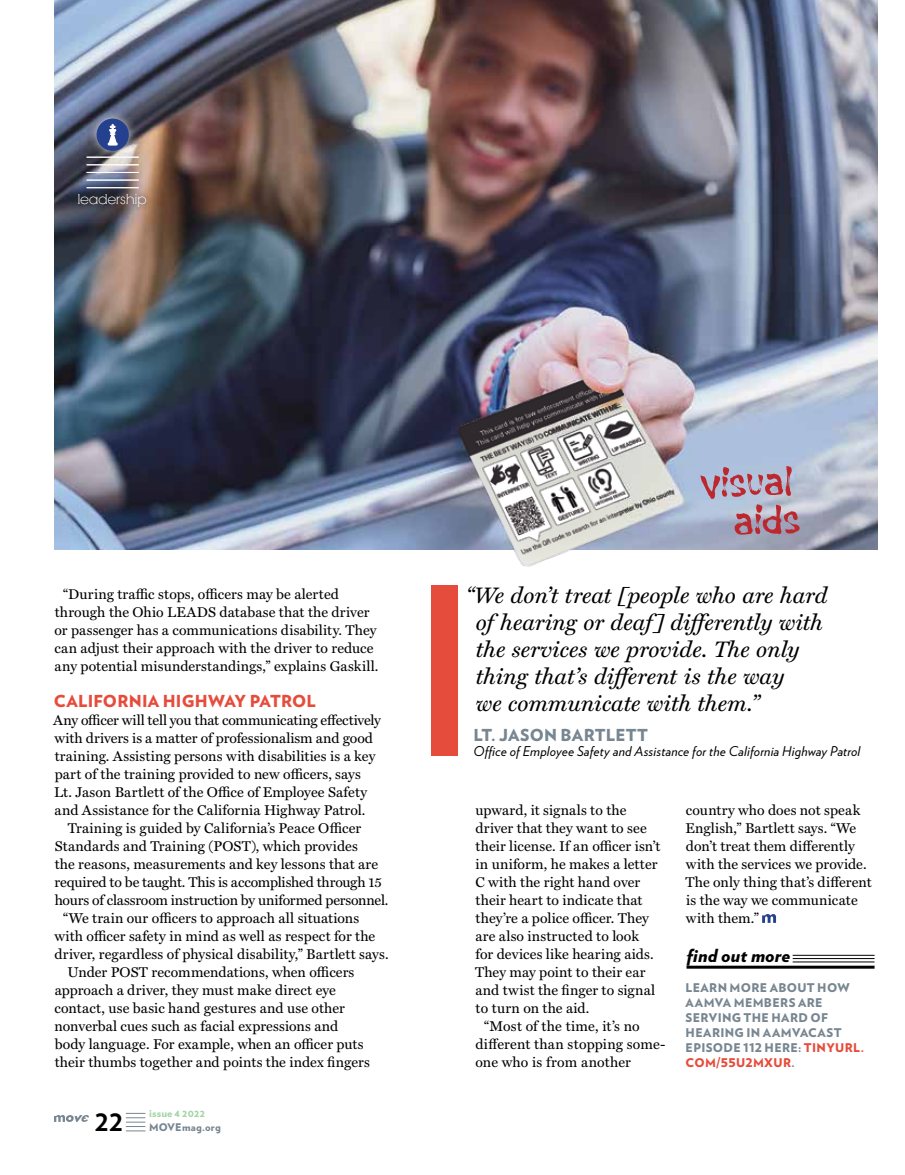
<style>
.page{position:relative;width:905px;height:1175px;background:#fff}
.page>*{position:absolute;margin:0;border:0;box-sizing:border-box;transform-origin:0 0}
.t1{font:700 30px "Verlag";color:#000}
.t2{font:italic 22.5px/27px "Miller Text";color:#000}
.t3{font:italic 900 18px "Verlag";letter-spacing:.005em;color:#000}
.t4{font:900 16.5px "Verlag";letter-spacing:.015em;color:#e64c3b}
.t5{font:900 16.5px "Verlag";letter-spacing:.01em;color:#778691}
.t6{font:14.25px/18px "Miller Text";letter-spacing:.005em;color:#000}
.t7{font:italic 13.5px "Verlag";letter-spacing:.01em;color:#000}
.t8{font:13.5px "RNS Camelia";letter-spacing:.01em;color:#fff}
.t9{font:900 12px/15px "Verlag";letter-spacing:.03em;color:#778691}
.t10{font:900 10.5px "Verlag";letter-spacing:.025em;color:#778691}
.t11{font:900 10.5px "Verlag";letter-spacing:.025em;color:#a5d5a7}
.s1{color:#e64c3b}
</style>
<div class="page">
<svg style="left:762px;top:914px;width:14px;height:8px"></svg>
<div style="left:431px;top:585px;width:26px;height:171px;background:#e64c3b"></div>
<hr style="left:792px;top:955px;width:82px;height:1px;background:#000">
<hr style="left:792px;top:961px;width:82px;height:1px;background:#000">
<hr style="left:686px;top:965px;width:188px;height:3px;background:#000">
<hr style="left:792px;top:958px;width:82px;height:1px;background:#000">
<img style="left:54px;top:0;width:824px;height:567px">
<svg style="left:54px;top:1115px;width:35px;height:6px"></svg>
<svg style="left:126px;top:1113px;width:19px;height:18px"></svg>
<p class="t8" style="left:78px;top:191px;width:70px">leadership</p>
<p class="t6" style="left:54px;top:585px;width:325px;text-indent:9px">“During traffic stops, officers may be alerted through the Ohio LEADS database that the driver or passenger has a communications disability. They can adjust their approach with the driver to reduce any potential misunderstandings,” explains Gaskill.</p>
<p class="t4" style="left:54px;top:687px;width:263px">CALIFORNIA HIGHWAY PATROL</p>
<p class="t6" style="left:53px;top:711px;width:329px">Any officer will tell you that communicating effectively with drivers is a matter of professionalism and good training. Assisting persons with disabilities is a key part of the training provided to new officers, says Lt. Jason Bartlett of the Office of Employee Safety and Assistance for the California Highway Patrol.</p>
<p class="t6" style="left:68px;top:819px;width:295px">Training is guided by California’s Peace Officer</p>
<p class="t6" style="left:55px;top:837px;width:304px">Standards and Training (POST), which provides</p>
<p class="t6" style="left:55px;top:855px;width:325px">the reasons, measurements and key lessons that are</p>
<p class="t6" style="left:55px;top:873px;width:329px">required to be taught. This is accomplished through 15</p>
<p class="t6" style="left:55px;top:891px;width:335px">hours of classroom instruction by uniformed personnel.</p>
<p class="t6" style="left:63px;top:909px;width:297px">“We train our officers to approach all situations</p>
<p class="t6" style="left:54px;top:927px;width:322px">with officer safety in mind as well as respect for the</p>
<p class="t6" style="left:54px;top:945px;width:335px">driver, regardless of physical disability,” Bartlett says.</p>
<p class="t6" style="left:68px;top:963px;width:288px">Under POST recommendations, when officers</p>
<p class="t6" style="left:55px;top:981px;width:283px">approach a driver, they must make direct eye</p>
<p class="t6" style="left:54px;top:999px;width:292px">contact, use basic hand gestures and use other</p>
<p class="t6" style="left:55px;top:1017px;width:285px">nonverbal cues such as facial expressions and</p>
<p class="t6" style="left:55px;top:1035px;width:310px">body language. For example, when an officer puts</p>
<p class="t6" style="left:55px;top:1053px;width:316px">their thumbs together and points the index fingers</p>
<h1 class="t1" style="left:95px;top:1096px;width:30px">22</h1>
<p class="t11" style="left:149px;top:1104px;width:57px">issue 4 2022</p>
<p class="t10" style="left:149px;top:1118px;width:73px">MOVEmag.org</p>
<h2 class="t2" style="left:476px;top:582px;width:353px;text-indent:-10px">“We don’t treat [people who are hard of hearing or deaf] differently with the services we provide. The only thing that’s different is the way<br>we communicate with them.”</h2>
<p class="t5" style="left:473px;top:721px;width:176px">LT. JASON BARTLETT</p>
<p class="t7" style="left:473px;top:741px;width:388px">Office of Employee Safety and Assistance for the California Highway Patrol</p>
<p class="t6" style="left:475px;top:801px;width:187px">upward, it signals to the driver that they want to see their license. If an officer isn’t in uniform, he makes a letter<br>C with the right hand over their heart to indicate that they’re a police officer. They are also instructed to look<br>for devices like hearing aids.<br>They may point to their ear and twist the finger to signal to turn on the aid.</p>
<p class="t6" style="left:475px;top:1017px;width:191px;text-indent:9px">“Most of the time, it’s no different than stopping some&shy;one who is from another</p>
<p class="t6" style="left:685px;top:801px;width:188px">country who does not speak<br>English,” Bartlett says. “We don’t treat them differently with the services we provide.<br>The only thing that’s different is the way we communicate with them.”</p>
<p class="t3" style="left:686px;top:940px;width:105px">find out more</p>
<p class="t9" style="left:685px;top:979px;width:180px">LEARN MORE ABOUT HOW<br>AAMVA MEMBERS ARE<br>SERVING THE HARD OF<br>HEARING IN AAMVACAST<br>EPISODE 112 HERE: <span class="s1">TINYURL.<br>COM/55U2MXUR</span>.</p>
</div>
